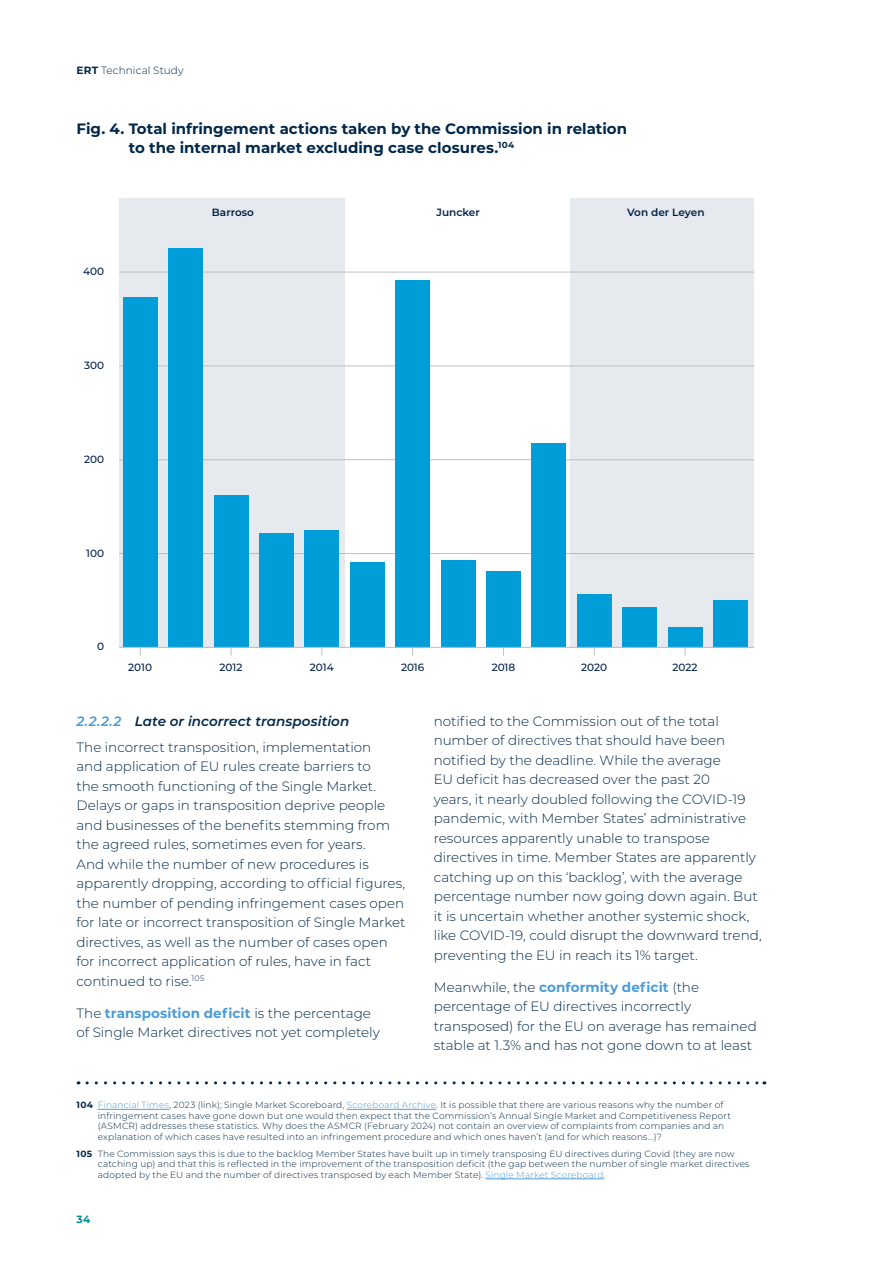
<style>
.page{position:relative;width:893px;height:1263px;background:#fff}
.page>*{position:absolute;margin:0;border:0;box-sizing:border-box;transform-origin:0 0}
.t1{font:700 15px/19.5px "Montserrat";color:#002749}
.t2{font:300 13.5px/19.5px "Montserrat";color:#002749}
.t3{font:500 10.5px "Montserrat";letter-spacing:-.005em;color:#00204a}
.t4{font:600 10.5px "Montserrat";color:#00204a}
.t5{font:300 10.5px "Montserrat";color:#002749}
.t6{font:700 10.5px "Montserrat";color:#008c93}
.t7{font:300 9px/10.5px "Montserrat";letter-spacing:.015em;color:#002749}
.s1{font-weight:700}
.s2{font-weight:600;font-style:italic;color:#4a9cd6}
.s3{font-weight:600;font-style:italic}
.s4{font-weight:700;color:#4a9cd6}
.s5{color:#4a9cd6}
</style>
<div class="page">
<div style="left:119px;top:198px;width:226px;height:449px;background:#e6e9ed"></div>
<div style="left:571px;top:198px;width:183px;height:449px;background:#e6e9ed"></div>
<hr style="left:119px;top:553px;width:635px;height:1px;background:#bdbfc2">
<hr style="left:119px;top:459px;width:635px;height:1px;background:#bdbfc2">
<hr style="left:119px;top:365px;width:635px;height:1px;background:#bdbfc2">
<hr style="left:119px;top:272px;width:635px;height:1px;background:#bdbfc2">
<div style="left:123px;top:298px;width:34px;height:349px;background:#009dd9"></div>
<div style="left:169px;top:248px;width:34px;height:399px;background:#009dd9"></div>
<div style="left:214px;top:495px;width:34px;height:152px;background:#009dd9"></div>
<div style="left:259px;top:533px;width:34px;height:114px;background:#009dd9"></div>
<div style="left:305px;top:530px;width:34px;height:117px;background:#009dd9"></div>
<div style="left:350px;top:562px;width:34px;height:85px;background:#009dd9"></div>
<div style="left:396px;top:280px;width:34px;height:367px;background:#009dd9"></div>
<div style="left:441px;top:560px;width:34px;height:87px;background:#009dd9"></div>
<div style="left:486px;top:571px;width:34px;height:76px;background:#009dd9"></div>
<div style="left:532px;top:444px;width:34px;height:203px;background:#009dd9"></div>
<div style="left:577px;top:594px;width:34px;height:53px;background:#009dd9"></div>
<div style="left:623px;top:607px;width:34px;height:40px;background:#009dd9"></div>
<div style="left:668px;top:627px;width:34px;height:20px;background:#009dd9"></div>
<div style="left:713px;top:600px;width:35px;height:47px;background:#009dd9"></div>
<hr style="left:119px;top:647px;width:635px;height:1px;background:#bdbfc2">
<svg style="left:87px;top:1081px;width:678px;height:3px"></svg>
<hr style="left:98px;top:1109px;width:71px;height:1px;background:#4a9cd6">
<hr style="left:347px;top:1109px;width:89px;height:1px;background:#4a9cd6">
<hr style="left:485px;top:1178px;width:119px;height:1px;background:#4a9cd6">
<p class="t5" style="left:77px;top:63px;width:109px"><span class="s1">ERT</span> Technical Study</p>
<p class="t1" style="left:129px;top:118px;width:500px;text-indent:-52px">Fig. 4. Total infringement actions taken by the Commission in relation to the internal market excluding case closures.<sup>104</sup></p>
<p class="t3" style="left:83px;top:264px;width:23px">400</p>
<p class="t3" style="left:84px;top:358px;width:22px">300</p>
<p class="t3" style="left:84px;top:452px;width:22px">200</p>
<p class="t4" style="left:212px;top:204px;width:43px">Barroso</p>
<p class="t4" style="left:436px;top:204px;width:45px">Juncker</p>
<p class="t4" style="left:627px;top:204px;width:79px">Von der Leyen</p>
<p class="t3" style="left:86px;top:546px;width:19px">100</p>
<p class="t3" style="left:97px;top:639px;width:9px">0</p>
<p class="t3" style="left:128px;top:659px;width:25px">2010</p>
<p class="t3" style="left:220px;top:659px;width:24px">2012</p>
<p class="t3" style="left:310px;top:659px;width:25px">2014</p>
<p class="t3" style="left:401px;top:659px;width:25px">2016</p>
<p class="t3" style="left:492px;top:659px;width:25px">2018</p>
<p class="t3" style="left:581px;top:659px;width:27px">2020</p>
<p class="t3" style="left:673px;top:659px;width:27px">2022</p>
<p class="t2" style="left:77px;top:708px;width:296px;line-height:26px"><span class="s2">2.2.2.2</span> <span class="s3">Late or incorrect transposition<br></span>The incorrect transposition, implementation</p>
<p class="t2" style="left:77px;top:756px;width:330px">and application of EU rules create barriers to<br>the smooth functioning of the Single Market.<br>Delays or gaps in transposition deprive people and businesses of the benefits stemming from the agreed rules, sometimes even for years.<br>And while the number of new procedures is apparently dropping, according to official figures, the number of pending infringement cases open for late or incorrect transposition of Single Market directives, as well as the number of cases open for incorrect application of rules, have in fact continued to rise.<sup>105</sup></p>
<p class="t2" style="left:77px;top:1003px;width:305px">The <span class="s4">transposition deficit</span> is the percentage of Single Market directives not yet completely</p>
<p class="t2" style="left:434px;top:711px;width:329px">notified to the Commission out of the total number of directives that should have been notified by the deadline. While the average<br>EU deficit has decreased over the past 20<br>years, it nearly doubled following the COVID-19 pandemic, with Member States’ administrative resources apparently unable to transpose directives in time. Member States are apparently catching up on this ‘backlog’, with the average percentage number now going down again. But it is uncertain whether another systemic shock, like COVID-19, could disrupt the downward trend, preventing the EU in reach its 1% target.</p>
<p class="t2" style="left:434px;top:977px;width:325px">Meanwhile, the <span class="s4">conformity deficit</span> (the percentage of EU directives incorrectly transposed) for the EU on average has remained stable at 1.3% and has not gone down to at least</p>
<p class="t7" style="left:98px;top:1100px;width:635px;text-indent:-21px"><span class="s1">104</span> <span class="s5">Financial Times</span>, 2023 (link); Single Market Scoreboard, <span class="s5">Scoreboard Archive</span>. It is possible that there are various reasons why the number of infringement cases have gone down but one would then expect that the Commission’s Annual Single Market and Competitiveness Report (ASMCR) addresses these statistics. Why does the ASMCR (February 2024) not contain an overview of complaints from companies and an explanation of which cases have resulted into an infringement procedure and which ones haven’t (and for which reasons...)?</p>
<p class="t7" style="left:98px;top:1148px;width:653px;text-indent:-21px"><span class="s1">105</span> The Commission says this is due to the backlog Member States have built up in timely transposing EU directives during Covid (they are now catching up) and that this is reflected in the improvement of the transposition deficit (the gap between the number of single market directives adopted by the EU and the number of directives transposed by each Member State). <span class="s5">Single Market Scoreboard</span>.</p>
<p class="t6" style="left:77px;top:1211px;width:15px">34</p>
</div>
